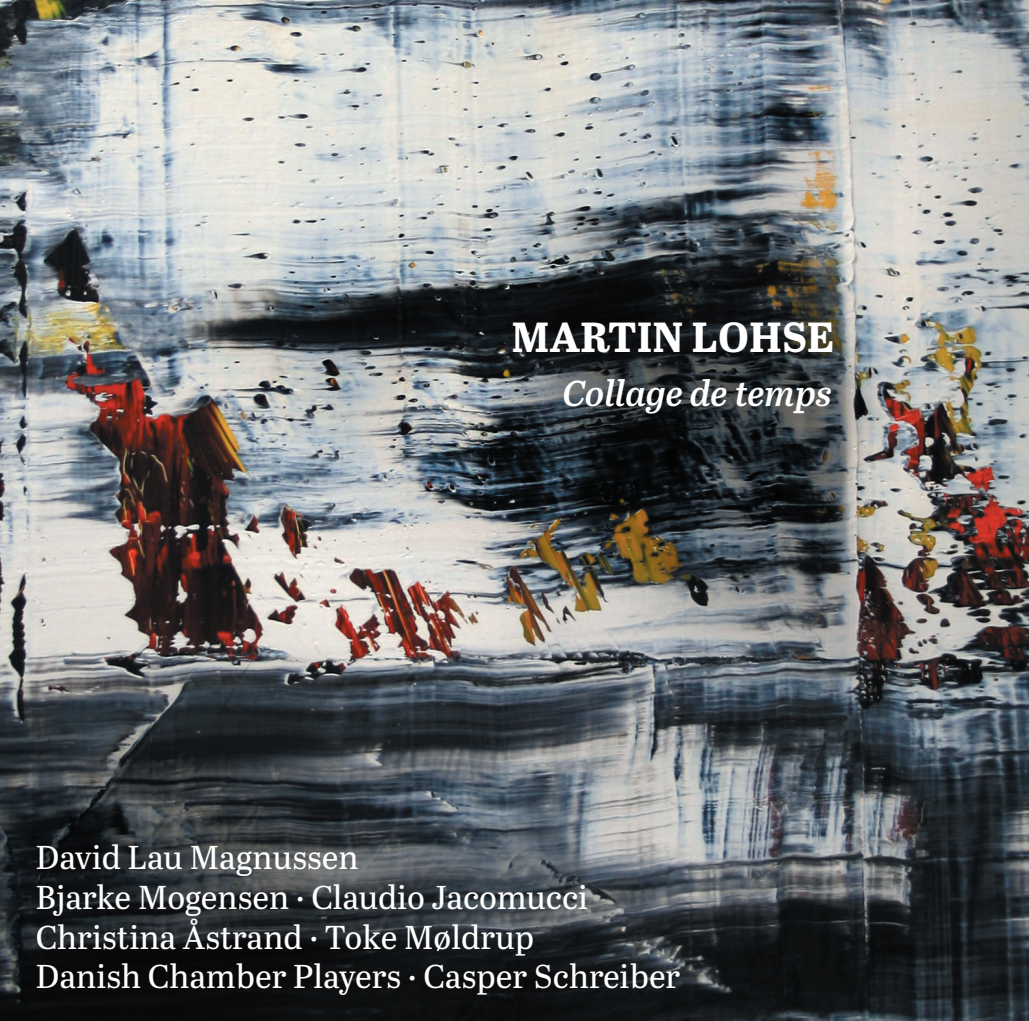
<style>
.page{position:relative;width:1029px;height:1021px;background:#fff}
.page>*{position:absolute;margin:0;border:0;box-sizing:border-box;transform-origin:0 0}
.t1{font:700 42px "Abril Text";letter-spacing:.01em;color:#fff}
.t2{font:italic 600 36px "Abril Text";color:#fff}
.t3{font:33px/39.6px "Abril Text";color:#fff}
</style>
<div class="page">
<img style="left:0;top:0;width:1029px;height:1020px">
<p class="t1" style="left:511px;top:306px;width:324px">MARTIN LOHSE</p>
<p class="t2" style="left:563px;top:367px;width:271px">Collage de temps</p>
<p class="t3" style="left:36px;top:836px;width:646px">David Lau Magnussen<br>Bjarke Mogensen · Claudio Jacomucci Christina Åstrand · Toke Møldrup<br>Danish Chamber Players · Casper Schreiber</p>
</div>
